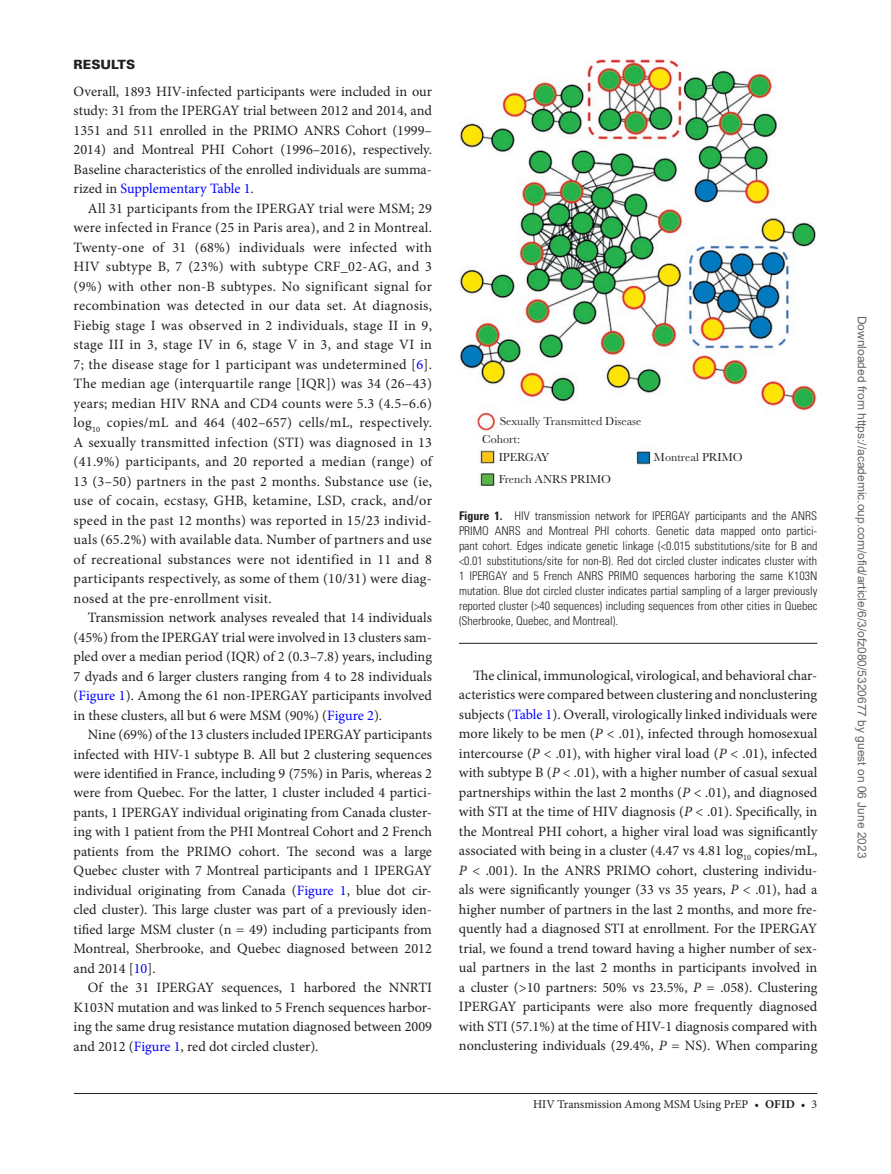
<style>
.page{position:relative;width:891px;height:1174px;background:#fff}
.page>*{position:absolute;margin:0;border:0;box-sizing:border-box;transform-origin:0 0}
.t1{font:14.25px/19.5px "Minion Pro";color:#231f20;text-align:justify}
.t2{font:900 12.75px "Univers LT Std";color:#231f20}
.t3{font:300 condensed 12px/15px "Univers LT Std";color:#231f20;text-align:justify}
.t4{font:12px "Arial";color:#666}
.t5{font:12px "Baskerville MT Std";color:#231f20}
.t6{font:12px "Minion Pro";letter-spacing:-.005em;color:#231f20}
.s1{color:#00f}
.s2{font-weight:700}
.s3{font-style:italic}
</style>
<div class="page">
<hr style="left:74px;top:1093px;width:743px;height:1px;background:#231f20">
<hr style="left:459px;top:643px;width:358px;height:1px;background:#231f20">
<img style="left:460px;top:59px;width:357px;height:427px">
<p class="t2" style="left:74px;top:56px;width:63px">RESULTS</p>
<p class="t1" style="left:74px;top:81px;width:360px">Overall, 1893 HIV-infected participants were included in our study: 31 from the IPERGAY trial between 2012 and 2014, and 1351 and 511 enrolled in the PRIMO ANRS Cohort (1999– 2014) and Montreal PHI Cohort (1996–2016), respectively.<br>Baseline characteristics of the enrolled individuals are summa&shy;rized in <span class="s1">Supplementary Table 1</span>.</p>
<p class="t1" style="left:74px;top:198px;width:360px;text-indent:14px">All 31 participants from the IPERGAY trial were MSM; 29 were infected in France (25 in Paris area), and 2 in Montreal.<br>Twenty-one of 31 (68%) individuals were infected with HIV subtype B, 7 (23%) with subtype CRF_02-AG, and 3 (9%) with other non-B subtypes. No significant signal for recombination was detected in our data set. At diagnosis, Fiebig stage I was observed in 2 individuals, stage II in 9, stage III in 3, stage IV in 6, stage V in 3, and stage VI in 7; the disease stage for 1 participant was undetermined [<span class="s1">6</span>].<br>The median age (interquartile range [IQR]) was 34 (26–43) years; median HIV RNA and CD4 counts were 5.3 (4.5–6.6) log<sub>10</sub> copies/mL and 464 (402–657) cells/mL, respectively.<br>A sexually transmitted infection (STI) was diagnosed in 13 (41.9%) participants, and 20 reported a median (range) of 13 (3–50) partners in the past 2 months. Substance use (ie, use of cocain, ecstasy, GHB, ketamine, LSD, crack, and/or speed in the past 12 months) was reported in 15/23 individ&shy;uals (65.2%) with available data. Number of partners and use of recreational substances were not identified in 11 and 8 participants respectively, as some of them (10/31) were diag&shy;nosed at the pre-enrollment visit.</p>
<p class="t1" style="left:74px;top:608px;width:360px;text-indent:14px">Transmission network analyses revealed that 14 individuals (45%) from the IPERGAY trial were involved in 13 clusters sam&shy;pled over a median period (IQR) of 2 (0.3–7.8) years, including 7 dyads and 6 larger clusters ranging from 4 to 28 individuals (<span class="s1">Figure 1</span>). Among the 61 non-IPERGAY participants involved in these clusters, all but 6 were MSM (90%) (<span class="s1">Figure 2</span>).</p>
<p class="t1" style="left:74px;top:725px;width:360px;text-indent:14px">Nine (69%) of the 13 clusters included IPERGAY participants infected with HIV-1 subtype B. All but 2 clustering sequences were identified in France, including 9 (75%) in Paris, whereas 2 were from Quebec. For the latter, 1 cluster included 4 partici&shy;pants, 1 IPERGAY individual originating from Canada cluster&shy;ing with 1 patient from the PHI Montreal Cohort and 2 French patients from the PRIMO cohort. The second was a large Quebec cluster with 7 Montreal participants and 1 IPERGAY individual originating from Canada (<span class="s1">Figure 1</span>, blue dot cir&shy;cled cluster). This large cluster was part of a previously iden&shy;tified large MSM cluster (n = 49) including participants from Montreal, Sherbrooke, and Quebec diagnosed between 2012 and 2014 [<span class="s1">10</span>].</p>
<p class="t1" style="left:74px;top:978px;width:360px;text-indent:14px">Of the 31 IPERGAY sequences, 1 harbored the NNRTI K103N mutation and was linked to 5 French sequences harbor&shy;ing the same drug resistance mutation diagnosed between 2009 and 2012 (<span class="s1">Figure 1</span>, red dot circled cluster).</p>
<p class="t5" style="left:500px;top:414px;width:143px">Sexually Transmitted Disease</p>
<p class="t5" style="left:482px;top:433px;width:39px">Cohort:</p>
<p class="t5" style="left:499px;top:450px;width:52px">IPERGAY</p>
<p class="t5" style="left:499px;top:472px;width:114px">French ANRS PRIMO</p>
<p class="t5" style="left:654px;top:450px;width:90px">Montreal PRIMO</p>
<p class="t3" style="left:459px;top:508px;width:360px"><span class="s2">Figure 1.</span> HIV transmission network for IPERGAY participants and the ANRS PRIMO ANRS and Montreal PHI cohorts. Genetic data mapped onto partici&shy;pant cohort. Edges indicate genetic linkage (&lt;0.015 substitutions/site for B and &lt;0.01 substitutions/site for non-B). Red dot circled cluster indicates cluster with 1 IPERGAY and 5 French ANRS PRIMO sequences harboring the same K103N mutation. Blue dot circled cluster indicates partial sampling of a larger previously reported cluster (&gt;40 sequences) including sequences from other cities in Quebec (Sherbrooke, Quebec, and Montreal).</p>
<p class="t1" style="left:459px;top:665px;width:360px;text-indent:14px">The clinical, immunological, virological, and behavioral char&shy;acteristics were compared between clustering and nonclustering subjects (<span class="s1">Table 1</span>). Overall, virologically linked individuals were more likely to be men (<span class="s3">P</span> &lt; .01), infected through homosexual intercourse (<span class="s3">P</span> &lt; .01), with higher viral load (<span class="s3">P</span> &lt; .01), infected with subtype B (<span class="s3">P</span> &lt; .01), with a higher number of casual sexual partnerships within the last 2 months (<span class="s3">P</span> &lt; .01), and diagnosed with STI at the time of HIV diagnosis (<span class="s3">P</span> &lt; .01). Specifically, in the Montreal PHI cohort, a higher viral load was significantly associated with being in a cluster (4.47 vs 4.81 log<sub>10</sub> copies/mL, <span class="s3">P</span> &lt; .001). In the ANRS PRIMO cohort, clustering individu&shy;als were significantly younger (33 vs 35 years, <span class="s3">P</span> &lt; .01), had a higher number of partners in the last 2 months, and more fre&shy;quently had a diagnosed STI at enrollment. For the IPERGAY trial, we found a trend toward having a higher number of sex&shy;ual partners in the last 2 months in participants involved in a cluster (&gt;10 partners: 50% vs 23.5%, <span class="s3">P</span> = .058). Clustering IPERGAY participants were also more frequently diagnosed with STI (57.1%) at the time of HIV-1 diagnosis compared with nonclustering individuals (29.4%, <span class="s3">P</span> = NS). When comparing</p>
<p class="t6" style="left:533px;top:1096px;width:286px">HIV Transmission Among MSM Using PrEP • <span class="s2">ofid</span> • 3</p>
<p class="t4" style="left:866px;top:316px;width:544px;rotate:90deg">Downloaded from https://academic.oup.com/ofid/article/6/3/ofz080/5320677 by guest on 06 June 2023</p>
</div>
